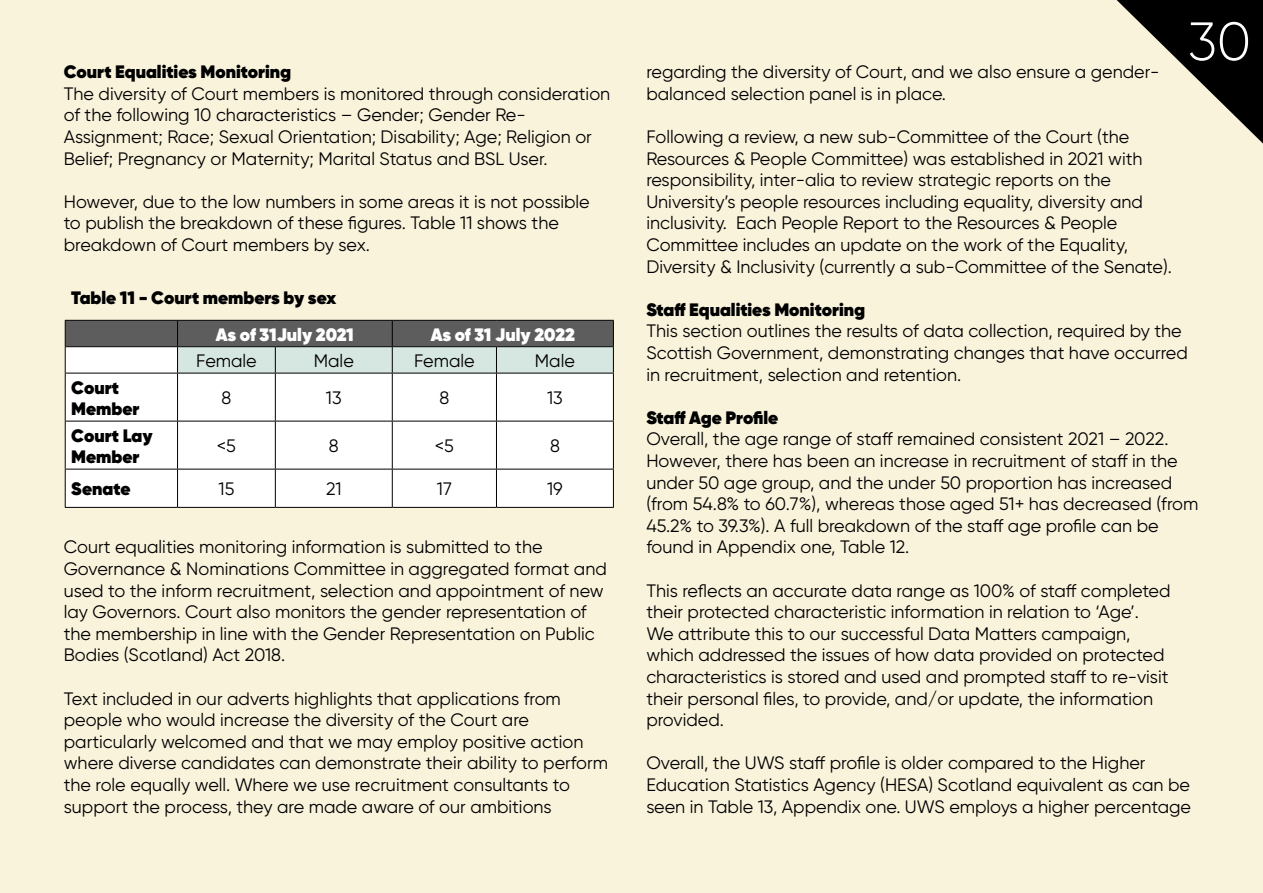
<style>
.page{position:relative;width:1263px;height:893px;background:#faf3dc}
.page>*{position:absolute;margin:0;border:0;box-sizing:border-box;transform-origin:0 0}
.t1{font:300 54px "Gilroy";color:#fff}
.contents_no_rule{font:18px/21.6px "Gilroy";color:#000}
.contents_no_rule-2{font:800 18px/21.6px "Gilroy";color:#000}
.contents_no_rule-3{font:800 18px "Gilroy";letter-spacing:-.005em;color:#fff}
</style>
<div class="page">
<svg style="left:1117px;top:0;width:146px;height:144px"></svg>
<div style="left:66px;top:374px;width:547px;height:133px;background:#fff"></div>
<svg style="left:65px;top:320px;width:549px;height:53px;background:#969c9a"></svg>
<hr style="left:65px;top:373px;width:113px;height:1px;background:#000">
<hr style="left:65px;top:373px;width:1px;height:48px;background:#000">
<hr style="left:178px;top:373px;width:97px;height:1px;background:#000">
<hr style="left:177px;top:373px;width:1px;height:48px;background:#000">
<hr style="left:275px;top:373px;width:117px;height:1px;background:#000">
<hr style="left:275px;top:373px;width:1px;height:48px;background:#000">
<hr style="left:392px;top:373px;width:104px;height:1px;background:#000">
<hr style="left:392px;top:373px;width:1px;height:48px;background:#000">
<hr style="left:496px;top:373px;width:118px;height:1px;background:#000">
<hr style="left:496px;top:373px;width:1px;height:48px;background:#000">
<hr style="left:613px;top:373px;width:1px;height:48px;background:#000">
<hr style="left:65px;top:421px;width:113px;height:1px;background:#000">
<hr style="left:65px;top:421px;width:1px;height:48px;background:#000">
<hr style="left:178px;top:421px;width:97px;height:1px;background:#000">
<hr style="left:177px;top:421px;width:1px;height:48px;background:#000">
<hr style="left:275px;top:421px;width:117px;height:1px;background:#000">
<hr style="left:275px;top:421px;width:1px;height:48px;background:#000">
<hr style="left:392px;top:421px;width:104px;height:1px;background:#000">
<hr style="left:392px;top:421px;width:1px;height:48px;background:#000">
<hr style="left:496px;top:421px;width:118px;height:1px;background:#000">
<hr style="left:496px;top:421px;width:1px;height:48px;background:#000">
<hr style="left:613px;top:421px;width:1px;height:48px;background:#000">
<hr style="left:65px;top:469px;width:113px;height:1px;background:#000">
<hr style="left:65px;top:469px;width:1px;height:38px;background:#000">
<hr style="left:178px;top:469px;width:97px;height:1px;background:#000">
<hr style="left:177px;top:469px;width:1px;height:38px;background:#000">
<hr style="left:275px;top:469px;width:117px;height:1px;background:#000">
<hr style="left:275px;top:469px;width:1px;height:38px;background:#000">
<hr style="left:392px;top:469px;width:104px;height:1px;background:#000">
<hr style="left:392px;top:469px;width:1px;height:38px;background:#000">
<hr style="left:496px;top:469px;width:118px;height:1px;background:#000">
<hr style="left:496px;top:469px;width:1px;height:38px;background:#000">
<hr style="left:613px;top:469px;width:1px;height:38px;background:#000">
<hr style="left:65px;top:507px;width:113px;height:1px;background:#000">
<hr style="left:178px;top:507px;width:97px;height:1px;background:#000">
<hr style="left:275px;top:507px;width:117px;height:1px;background:#000">
<hr style="left:392px;top:507px;width:104px;height:1px;background:#000">
<hr style="left:496px;top:507px;width:118px;height:1px;background:#000">
<p class="contents_no_rule-2" style="left:64px;top:61px;width:229px">Court Equalities Monitoring</p>
<p class="contents_no_rule" style="left:64px;top:83px;width:548px">The diversity of Court members is monitored through consideration of the following 10 characteristics – Gender; Gender Re-Assignment; Race; Sexual Orientation; Disability; Age; Religion or Belief; Pregnancy or Maternity; Marital Status and BSL User.</p>
<p class="contents_no_rule" style="left:64px;top:190px;width:527px">However, due to the low numbers in some areas it is not possible to publish the breakdown of these figures. Table 11 shows the breakdown of Court members by sex.</p>
<p class="contents_no_rule-2" style="left:71px;top:287px;width:267px">Table 11 - Court members by sex</p>
<p class="contents_no_rule-3" style="left:216px;top:323px;width:140px">As of 31July 2021</p>
<p class="contents_no_rule-3" style="left:431px;top:323px;width:146px">As of 31 July 2022</p>
<p class="contents_no_rule" style="left:196px;top:350px;width:62px">Female</p>
<p class="contents_no_rule" style="left:314px;top:350px;width:42px">Male</p>
<p class="contents_no_rule" style="left:414px;top:350px;width:62px">Female</p>
<p class="contents_no_rule" style="left:535px;top:350px;width:42px">Male</p>
<p class="contents_no_rule-2" style="left:71px;top:376px;width:70px">Court<br>Member</p>
<p class="contents_no_rule" style="left:221px;top:387px;width:11px">8</p>
<p class="contents_no_rule" style="left:326px;top:387px;width:17px">13</p>
<p class="contents_no_rule" style="left:439px;top:387px;width:11px">8</p>
<p class="contents_no_rule" style="left:547px;top:387px;width:17px">13</p>
<p class="contents_no_rule-2" style="left:71px;top:424px;width:83px">Court Lay<br>Member</p>
<p class="contents_no_rule" style="left:217px;top:435px;width:21px">&lt;5</p>
<p class="contents_no_rule" style="left:329px;top:435px;width:11px">8</p>
<p class="contents_no_rule" style="left:435px;top:435px;width:21px">&lt;5</p>
<p class="contents_no_rule" style="left:550px;top:435px;width:11px">8</p>
<p class="contents_no_rule-2" style="left:71px;top:478px;width:61px">Senate</p>
<p class="contents_no_rule" style="left:219px;top:478px;width:17px">15</p>
<p class="contents_no_rule" style="left:326px;top:478px;width:17px">21</p>
<p class="contents_no_rule" style="left:437px;top:478px;width:16px">17</p>
<p class="contents_no_rule" style="left:547px;top:478px;width:17px">19</p>
<p class="contents_no_rule" style="left:64px;top:536px;width:545px">Court equalities monitoring information is submitted to the Governance &amp; Nominations Committee in aggregated format and used to the inform recruitment, selection and appointment of new lay Governors. Court also monitors the gender representation of the membership in line with the Gender Representation on Public Bodies (Scotland) Act 2018.</p>
<p class="contents_no_rule" style="left:64px;top:687px;width:546px">Text included in our adverts highlights that applications from people who would increase the diversity of the Court are particularly welcomed and that we may employ positive action where diverse candidates can demonstrate their ability to perform the role equally well. Where we use recruitment consultants to support the process, they are made aware of our ambitions</p>
<h1 class="t1" style="left:1188px;top:8px;width:65px">30</h1>
<p class="contents_no_rule" style="left:646px;top:61px;width:515px">regarding the diversity of Court, and we also ensure a gender&shy;balanced selection panel is in place.</p>
<p class="contents_no_rule" style="left:646px;top:126px;width:527px">Following a review, a new sub-Committee of the Court (the Resources &amp; People Committee) was established in 2021 with responsibility, inter-alia to review strategic reports on the University’s people resources including equality, diversity and inclusivity. Each People Report to the Resources &amp; People Committee includes an update on the work of the Equality, Diversity &amp; Inclusivity (currently a sub-Committee of the Senate).</p>
<p class="contents_no_rule-2" style="left:646px;top:299px;width:220px">Staff Equalities Monitoring</p>
<p class="contents_no_rule" style="left:646px;top:320px;width:543px">This section outlines the results of data collection, required by the<br>Scottish Government, demonstrating changes that have occurred in recruitment, selection and retention.</p>
<p class="contents_no_rule-2" style="left:646px;top:407px;width:134px">Staff Age Profile</p>
<p class="contents_no_rule" style="left:646px;top:428px;width:553px">Overall, the age range of staff remained consistent 2021 – 2022.<br>However, there has been an increase in recruitment of staff in the under 50 age group, and the under 50 proportion has increased (from 54.8% to 60.7%), whereas those aged 51+ has decreased (from 45.2% to 39.3%). A full breakdown of the staff age profile can be found in Appendix one, Table 12.</p>
<p class="contents_no_rule" style="left:646px;top:579px;width:526px">This reflects an accurate data range as 100% of staff completed their protected characteristic information in relation to ‘Age’.<br>We attribute this to our successful Data Matters campaign, which addressed the issues of how data provided on protected characteristics is stored and used and prompted staff to re-visit their personal files, to provide, and/or update, the information provided.</p>
<p class="contents_no_rule" style="left:646px;top:752px;width:546px">Overall, the UWS staff profile is older compared to the Higher<br>Education Statistics Agency (HESA) Scotland equivalent as can be seen in Table 13, Appendix one. UWS employs a higher percentage</p>
</div>
